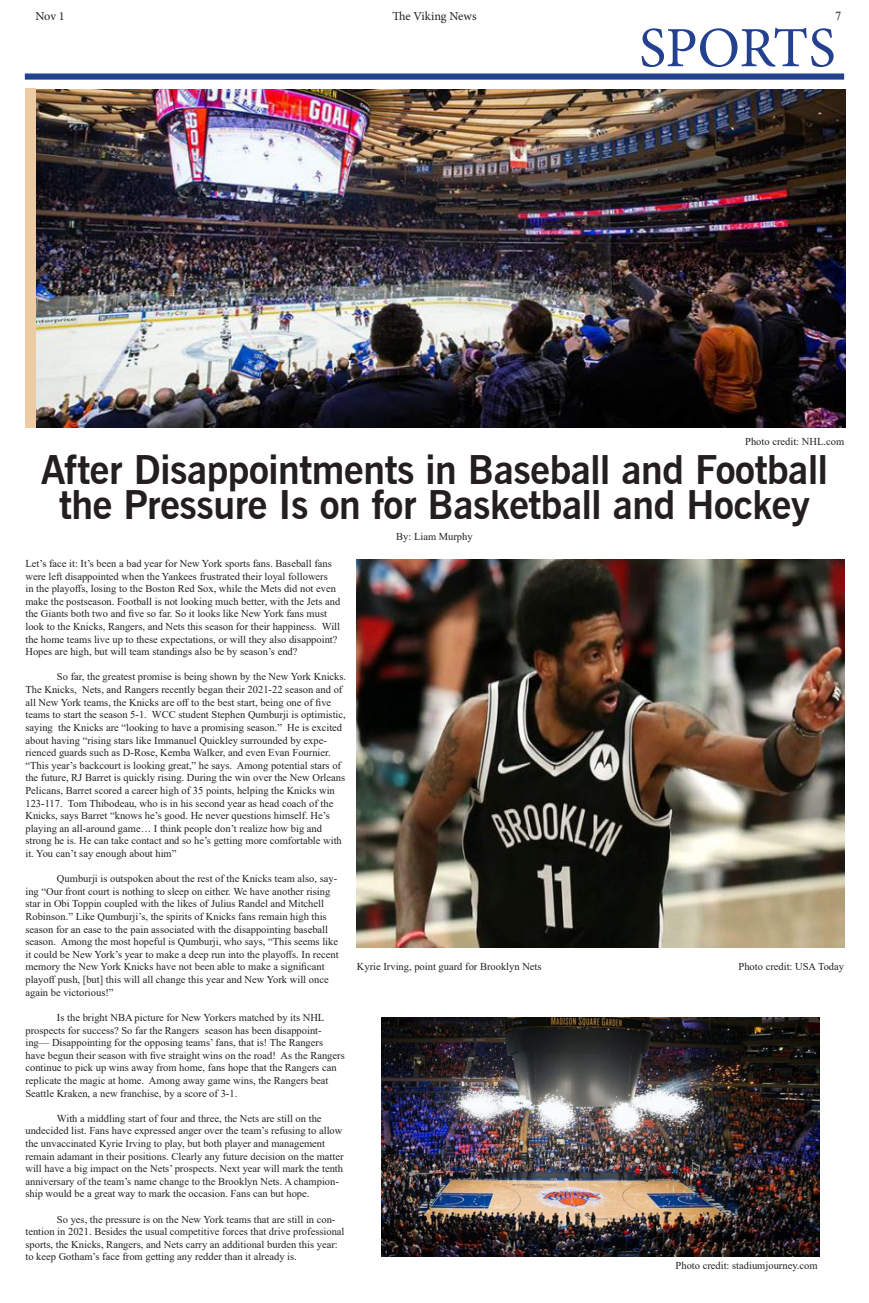
<style>
.page{position:relative;width:869px;height:1303px;background:#fff}
.page>*{position:absolute;margin:0;border:0;box-sizing:border-box;transform-origin:0 0}
.Paragraph_Style_1{font:56.88px "Minion Pro";letter-spacing:-.01em;color:#24418f}
.Headline{font:700 39.38px "News Gothic BT";letter-spacing:-.01em;color:#231f20}
.t1{font:12.25px "Minion Pro";letter-spacing:-.005em;color:#231f20}
.t2{font:12.25px "Times New Roman";color:#231f20}
.BYLINE{font:10.5px/12.6px "Times New Roman";color:#231f20}
</style>
<div class="page">
<div style="left:25px;top:73px;width:818px;height:7px;background:#24418f"></div>
<img style="left:36px;top:89px;width:809px;height:339px">
<img style="left:356px;top:559px;width:487px;height:388px">
<img style="left:381px;top:1017px;width:438px;height:239px">
<div style="left:25px;top:88px;width:11px;height:340px;background:#edcca4"></div>
<p class="t1" style="left:35px;top:8px;width:31px">Nov 1</p>
<p class="t1" style="left:392px;top:8px;width:85px">The Viking News</p>
<p class="t2" style="left:834px;top:8px;width:8px">7</p>
<p class="Paragraph_Style_1" style="left:638px;top:10px;width:198px">SPORTS</p>
<p class="BYLINE" style="left:744px;top:434px;width:100px">Photo credit: NHL.com</p>
<p class="Headline" style="left:41px;top:446px;width:787px">After Disappointments in Baseball and Football</p>
<p class="Headline" style="left:59px;top:481px;width:752px">the Pressure Is on for Basketball and Hockey</p>
<p class="BYLINE" style="left:25px;top:556px;width:316px">Let’s face it: It’s been a bad year for New York sports fans. Baseball fans were left disappointed when the Yankees frustrated their loyal followers<br>in the playoffs, losing to the Boston Red Sox, while the Mets did not even make the postseason. Football is not looking much better, with the Jets and the Giants both two and five so far. So it looks like New York fans must look to the Knicks, Rangers, and Nets this season for their happiness. Will the home teams live up to these expectations, or will they also disappoint?<br>Hopes are high, but will team standings also be by season’s end?</p>
<p class="BYLINE" style="left:25px;top:670px;width:322px;text-indent:32px">So far, the greatest promise is being shown by the New York Knicks.<br>The Knicks, Nets, and Rangers recently began their 2021-22 season and of all New York teams, the Knicks are off to the best start, being one of five teams to start the season 5-1. WCC student Stephen Qumburji is optimistic, saying the Knicks are “looking to have a promising season.” He is excited about having “rising stars like Immanuel Quickley surrounded by expe&shy;rienced guards such as D-Rose, Kemba Walker, and even Evan Fournier. “This year’s backcourt is looking great,” he says. Among potential stars of the future, RJ Barret is quickly rising. During the win over the New Orleans Pelicans, Barret scored a career high of 35 points, helping the Knicks win 123-117. Tom Thibodeau, who is in his second year as head coach of the Knicks, says Barret “knows he’s good. He never questions himself. He’s playing an all-around game… I think people don’t realize how big and strong he is. He can take contact and so he’s getting more comfortable with it. You can’t say enough about him”</p>
<p class="BYLINE" style="left:25px;top:871px;width:314px;text-indent:32px">Qumburji is outspoken about the rest of the Knicks team also, say&shy;ing “Our front court is nothing to sleep on either. We have another rising star in Obi Toppin coupled with the likes of Julius Randel and Mitchell Robinson.” Like Qumburji’s, the spirits of Knicks fans remain high this season for an ease to the pain associated with the disappointing baseball season. Among the most hopeful is Qumburji, who says, “This seems like it could be New York’s year to make a deep run into the playoffs. In recent memory the New York Knicks have not been able to make a significant playoff push, [but] this will all change this year and New York will once again be victorious!”</p>
<p class="BYLINE" style="left:25px;top:1010px;width:321px;text-indent:32px">Is the bright NBA picture for New Yorkers matched by its NHL prospects for success? So far the Rangers season has been disappoint&shy;ing— Disappointing for the opposing teams’ fans, that is! The Rangers have begun their season with five straight wins on the road! As the Rangers continue to pick up wins away from home, fans hope that the Rangers can replicate the magic at home. Among away game wins, the Rangers beat Seattle Kraken, a new franchise, by a score of 3-1.</p>
<p class="BYLINE" style="left:25px;top:1111px;width:319px;text-indent:32px">With a middling start of four and three, the Nets are still on the undecided list. Fans have expressed anger over the team’s refusing to allow the unvaccinated Kyrie Irving to play, but both player and management remain adamant in their positions. Clearly any future decision on the matter will have a big impact on the Nets’ prospects. Next year will mark the tenth anniversary of the team’s name change to the Brooklyn Nets. A champion&shy;ship would be a great way to mark the occasion. Fans can but hope.</p>
<p class="BYLINE" style="left:25px;top:1212px;width:320px;text-indent:32px">So yes, the pressure is on the New York teams that are still in con&shy;tention in 2021. Besides the usual competitive forces that drive professional sports, the Knicks, Rangers, and Nets carry an additional burden this year: to keep Gotham’s face from getting any redder than it already is.</p>
<p class="BYLINE" style="left:396px;top:530px;width:78px">By: Liam Murphy</p>
<p class="BYLINE" style="left:357px;top:959px;width:186px">Kyrie Irving, point guard for Brooklyn Nets</p>
<p class="BYLINE" style="left:738px;top:959px;width:107px">Photo credit: USA Today</p>
<p class="BYLINE" style="left:675px;top:1258px;width:143px">Photo credit: stadiumjourney.com</p>
</div>
